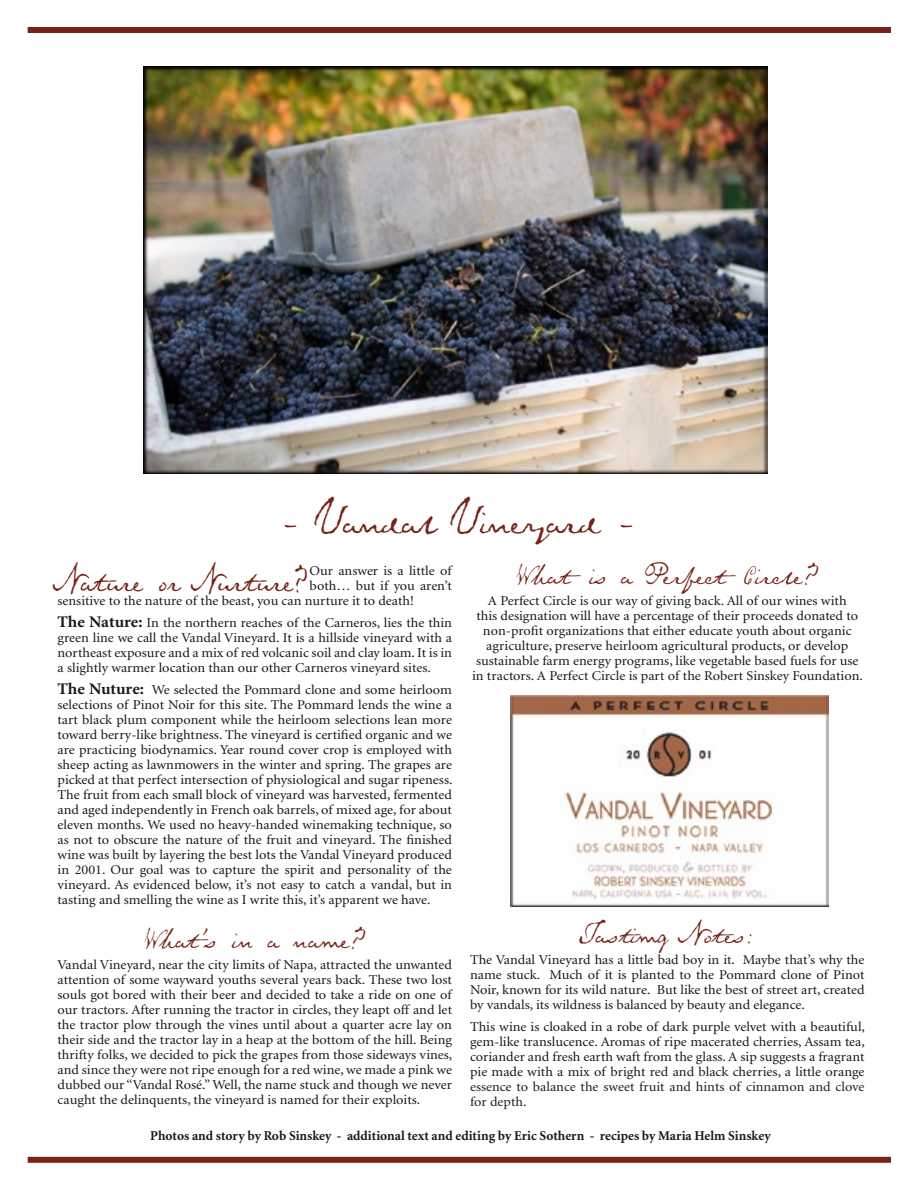
<style>
.page{position:relative;width:918px;height:1188px;background:#fff}
.page>*{position:absolute;margin:0;border:0;box-sizing:border-box;transform-origin:0 0}
.t1{font:italic 54px "Texas Hero";color:#772317;scale:.8 1}
.t2{font:italic 46.5px "Texas Hero";color:#772317;scale:.65 1}
.t3{font:italic 37.5px "Texas Hero";color:#772317;scale:.75 1}
.t4{font:13.5px/15px "Minion";color:#181717;text-align:justify;scale:1.06 1}
.t5{font:700 13.5px "Minion";color:#181717}
.s1{font-weight:700;font-size:16.2px}
.s2{font-family:"Schooner Script";font-style:normal}
.s3{color:#1f1d1d}
</style>
<div class="page">
<img style="left:144px;top:67px;width:624px;height:406px">
<img style="left:511px;top:696px;width:317px;height:211px">
<div style="left:28px;top:27px;width:863px;height:6px;background:#772317"></div>
<div style="left:28px;top:1157px;width:863px;height:6px;background:#772317"></div>
<p class="t1" style="left:284px;top:482px;width:484px">-VandalVineyard-</p>
<p class="t2" style="left:58px;top:547px;width:432px">NatureorNurture?</p>
<p class="t4" style="left:310px;top:564px;width:135px">Our answer is a little of</p>
<p class="t4" style="left:310px;top:579px;width:136px">both… but if you aren’t</p>
<p class="t4" style="left:58px;top:594px;width:338px">sensitive to the nature of the beast, you can nurture it to death!</p>
<p class="t4" style="left:58px;top:616px;width:374px"><span class="s1">The Nature:</span> In the northern reaches of the Carneros, lies the thin green line we call the Vandal Vineyard. It is a hillside vineyard with a northeast exposure and a mix of red volcanic soil and clay loam. It is in a slightly warmer location than our other Carneros vineyard sites.</p>
<p class="t4" style="left:58px;top:682px;width:374px"><span class="s1">The Nuture:</span> We selected the Pommard clone and some heirloom selections of Pinot Noir for this site. The Pommard lends the wine a tart black plum component while the heirloom selections lean more toward berry-like brightness. The vineyard is certified organic and we are practicing biodynamics. Year round cover crop is employed with sheep acting as lawnmowers in the winter and spring. The grapes are picked at that perfect intersection of physiological and sugar ripeness.<br>The fruit from each small block of vineyard was harvested, fermented and aged independently in French oak barrels, of mixed age, for about eleven months. We used no heavy-handed winemaking technique, so as not to obscure the nature of the fruit and vineyard. The finished wine was built by layering the best lots the Vandal Vineyard produced in 2001. Our goal was to capture the spirit and personality of the vineyard. As evidenced below, it’s not easy to catch a vandal, but in tasting and smelling the wine as I write this, it’s apparent we have.</p>
<p class="t3" style="left:145px;top:912px;width:294px"><span class="s2">W</span>hat’sinaname?</p>
<p class="t4" style="left:58px;top:958px;width:374px">Vandal Vineyard, near the city limits of Napa, attracted the unwanted attention of some wayward youths several years back. These two lost souls got bored with their beer and decided to take a ride on one of our tractors. After running the tractor in circles, they leapt off and let the tractor plow through the vines until about a quarter acre lay on their side and the tractor lay in a heap at the bottom of the hill. Being thrifty folks, we decided to pick the grapes from those sideways vines, and since they were not ripe enough for a red wine, we made a pink we dubbed our “Vandal Rosé.” Well, the name stuck and though we never caught the delinquents, the vineyard is named for their exploits.</p>
<p class="t3" style="left:517px;top:548px;width:402px"><span class="s2">W</span>hat isaPerfect <span class="s2">C</span>ircle?</p>
<p class="t4" style="left:472px;top:593px;width:370px;text-align:center">A Perfect Circle is our way of giving back. All of our wines with<br>this designation will have a percentage of their proceeds donated to non-profit organizations that either educate youth about organic agriculture, preserve heirloom agricultural products, or develop sustainable farm energy programs, like vegetable based fuels for use in tractors. A Perfect Circle is part of the Robert Sinskey Foundation.</p>
<p class="t3" style="left:580px;top:907px;width:252px">TastimgNotes:</p>
<p class="t4" style="left:470px;top:952px;width:374px">The Vandal Vineyard has a little bad boy in it. Maybe that’s why the name stuck. Much of it is planted to the Pommard clone of Pinot Noir, known for its wild nature. But like the best of street art, created by vandals, its wildness is balanced by beauty and elegance.</p>
<p class="t4" style="left:470px;top:1019px;width:374px">This wine is cloaked in a robe of dark purple velvet with a beautiful, gem-like translucence. Aromas of ripe macerated cherries, Assam tea, coriander and fresh earth waft from the glass. A sip suggests a fragrant pie made with a mix of bright red and black cherries, a little orange <span class="s3">essence to balance the sweet fruit and hints of cinnamon and clove for depth.</span></p>
<p class="t5" style="left:150px;top:1129px;width:622px">Photos and story by Rob Sinskey - additional text and editing by Eric Sothern - recipes by Maria Helm Sinskey</p>
</div>
